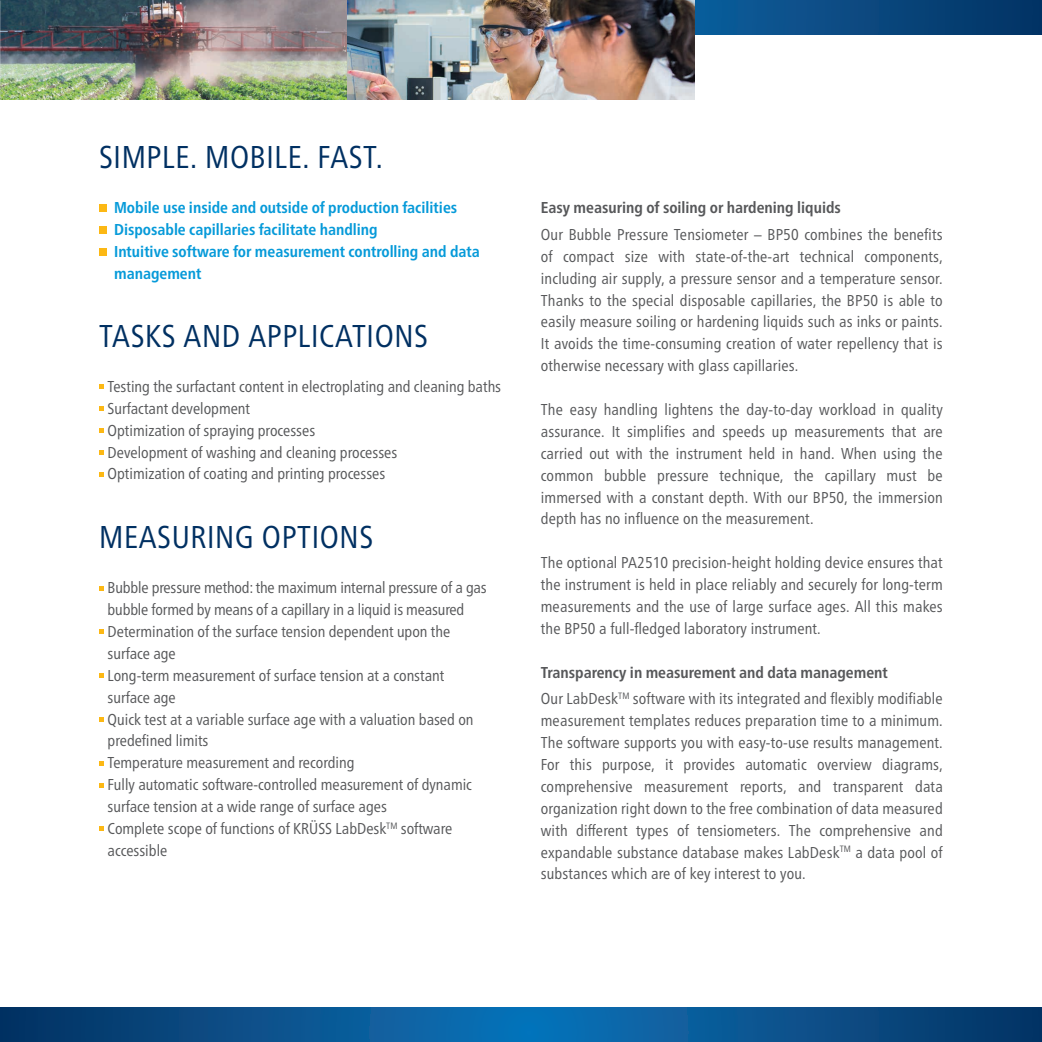
<style>
.page{position:relative;width:1042px;height:1042px;background:#fff}
.page>*{position:absolute;margin:0;border:0;box-sizing:border-box;transform-origin:0 0}
.t1{font:condensed 31.5px "Frutiger Neue LT Pro";letter-spacing:.02em;color:#003062}
.t2{font:condensed 15.75px/21.9px "Frutiger Neue LT Pro";color:#57585a;text-align:justify}
.t3{font:700 condensed 15.75px/21.9px "Frutiger Neue LT Pro";color:#069ad9}
.t4{font:700 condensed 15.75px "Frutiger Neue LT Pro";color:#57585a}
.s1{font-weight:700}
</style>
<div class="page">
<svg style="left:694px;top:0;width:348px;height:35px;background:#09487e"></svg>
<svg style="left:1px;top:1007px;width:1041px;height:35px;background:#09528c"></svg>
<hr style="left:0;top:1007px;width:1px;height:35px;background:#003062">
<img style="left:1px;top:0;width:693px;height:99px">
<div style="left:99px;top:204px;width:8px;height:8px;background:#fcb814"></div>
<div style="left:99px;top:226px;width:8px;height:8px;background:#fcb814"></div>
<div style="left:99px;top:248px;width:8px;height:8px;background:#fcb814"></div>
<svg style="left:99px;top:384px;width:5px;height:5px"></svg>
<svg style="left:99px;top:406px;width:5px;height:5px"></svg>
<svg style="left:99px;top:428px;width:5px;height:5px"></svg>
<svg style="left:99px;top:450px;width:5px;height:5px"></svg>
<svg style="left:99px;top:472px;width:5px;height:5px"></svg>
<svg style="left:99px;top:586px;width:5px;height:5px"></svg>
<svg style="left:99px;top:629px;width:5px;height:5px"></svg>
<svg style="left:99px;top:673px;width:5px;height:5px"></svg>
<svg style="left:99px;top:717px;width:5px;height:5px"></svg>
<svg style="left:99px;top:761px;width:5px;height:5px"></svg>
<svg style="left:99px;top:783px;width:5px;height:4px"></svg>
<svg style="left:99px;top:826px;width:5px;height:5px"></svg>
<img style="left:0;top:0;width:1px;height:99px">
<h1 class="t1" style="left:99px;top:139px;width:285px">SIMPLE. MOBILE. FAST.</h1>
<p class="t3" style="left:114px;top:197px;width:367px">Mobile use inside and outside of production facilities Disposable capillaries facilitate handling<br>Intuitive software for measurement controlling and data management</p>
<h1 class="t1" style="left:99px;top:317px;width:330px">TASKS AND APPLICATIONS</h1>
<p class="t2" style="left:108px;top:375px;width:395px;text-align:left">Testing the surfactant content in electroplating and cleaning baths Surfactant development<br>Optimization of spraying processes<br>Development of washing and cleaning processes<br>Optimization of coating and printing processes</p>
<h1 class="t1" style="left:99px;top:518px;width:275px">MEASURING OPTIONS</h1>
<p class="t2" style="left:108px;top:577px;width:381px;text-align:left">Bubble pressure method: the maximum internal pressure of a gas bubble formed by means of a capillary in a liquid is measured Determination of the surface tension dependent upon the surface age<br>Long-term measurement of surface tension at a constant surface age<br>Quick test at a variable surface age with a valuation based on predefined limits<br>Temperature measurement and recording<br>Fully automatic software-controlled measurement of dynamic surface tension at a wide range of surface ages<br>Complete scope of functions of KRÜSS LabDesk<sup>TM</sup> software accessible</p>
<p class="t4" style="left:541px;top:198px;width:302px">Easy measuring of soiling or hardening liquids</p>
<p class="t2" style="left:541px;top:223px;width:403px">Our Bubble Pressure Tensiometer – BP50 combines the benefits of compact size with state-of-the-art technical components, including air supply, a pressure sensor and a temperature sensor.<br>Thanks to the special disposable capillaries, the BP50 is able to easily measure soiling or hardening liquids such as inks or paints.<br>It avoids the time-consuming creation of water repellency that is otherwise necessary with glass capillaries.</p>
<p class="t2" style="left:541px;top:398px;width:403px">The easy handling lightens the day-to-day workload in quality assurance. It simplifies and speeds up measurements that are carried out with the instrument held in hand. When using the common bubble pressure technique, the capillary must be immersed with a constant depth. With our BP50, the immersion depth has no influence on the measurement.</p>
<p class="t2" style="left:541px;top:552px;width:403px">The optional PA2510 precision-height holding device ensures that the instrument is held in place reliably and securely for long-term measurements and the use of large surface ages. All this makes the BP50 a full-fledged laboratory instrument.</p>
<p class="t2" style="left:541px;top:658px;width:403px;line-height:26.8px"><span class="s1">Transparency in measurement and data management<br></span>Our LabDesk<sup>TM</sup> software with its integrated and flexibly modifiable</p>
<p class="t2" style="left:541px;top:710px;width:403px">measurement templates reduces preparation time to a minimum.<br>The software supports you with easy-to-use results management.<br>For this purpose, it provides automatic overview diagrams, comprehensive measurement reports, and transparent data organization right down to the free combination of data measured with different types of tensiometers. The comprehensive and expandable substance database makes LabDesk<sup>TM</sup> a data pool of substances which are of key interest to you.</p>
</div>
